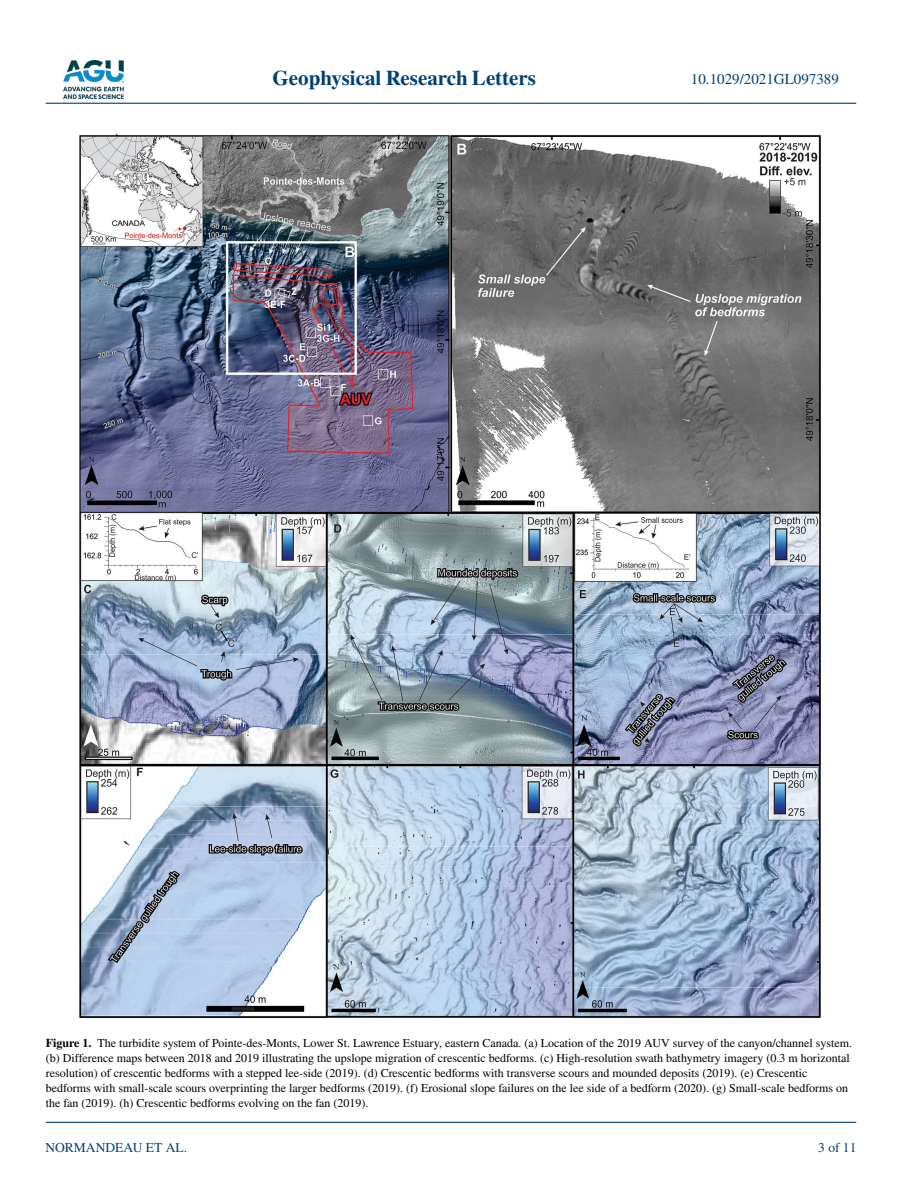
<style>
.page{position:relative;width:902px;height:1183px;background:#fff}
.page>*{position:absolute;margin:0;border:0;box-sizing:border-box;transform-origin:0 0}
.t1{font:700 21px "STIX";color:#004174}
.t2{font:15px "STIX";color:#004174}
.t3{font:13.5px "STIX";color:#004174}
.t4{font:12px/15px "STIX";color:#000}
.s1{font-weight:700}
</style>
<div class="page">
<img style="left:63px;top:60px;width:60px;height:39px">
<hr style="left:46px;top:103px;width:810px;height:1px;background:#004174">
<hr style="left:46px;top:1121px;width:810px;height:1px;background:#004174">
<img style="left:79px;top:134px;width:742px;height:884px">
<h1 class="t1" style="left:272px;top:66px;width:265px">Geophysical Research Letters</h1>
<p class="t2" style="left:691px;top:69px;width:149px">10.1029/2021GL097389</p>
<p class="t4" style="left:46px;top:1035px;width:807px"><span class="s1">Figure 1.</span> The turbidite system of Pointe-des-Monts, Lower St. Lawrence Estuary, eastern Canada. (a) Location of the 2019 AUV survey of the canyon/channel system. (b) Difference maps between 2018 and 2019 illustrating the upslope migration of crescentic bedforms. (c) High-resolution swath bathymetry imagery (0.3 m horizontal resolution) of crescentic bedforms with a stepped lee-side (2019). (d) Crescentic bedforms with transverse scours and mounded deposits (2019). (e) Crescentic bedforms with small-scale scours overprinting the larger bedforms (2019). (f) Erosional slope failures on the lee side of a bedform (2020). (g) Small-scale bedforms on the fan (2019). (h) Crescentic bedforms evolving on the fan (2019).</p>
<p class="t3" style="left:45px;top:1138px;width:143px">NORMANDEAU ET AL.</p>
<p class="t3" style="left:818px;top:1138px;width:40px">3 of 11</p>
</div>
